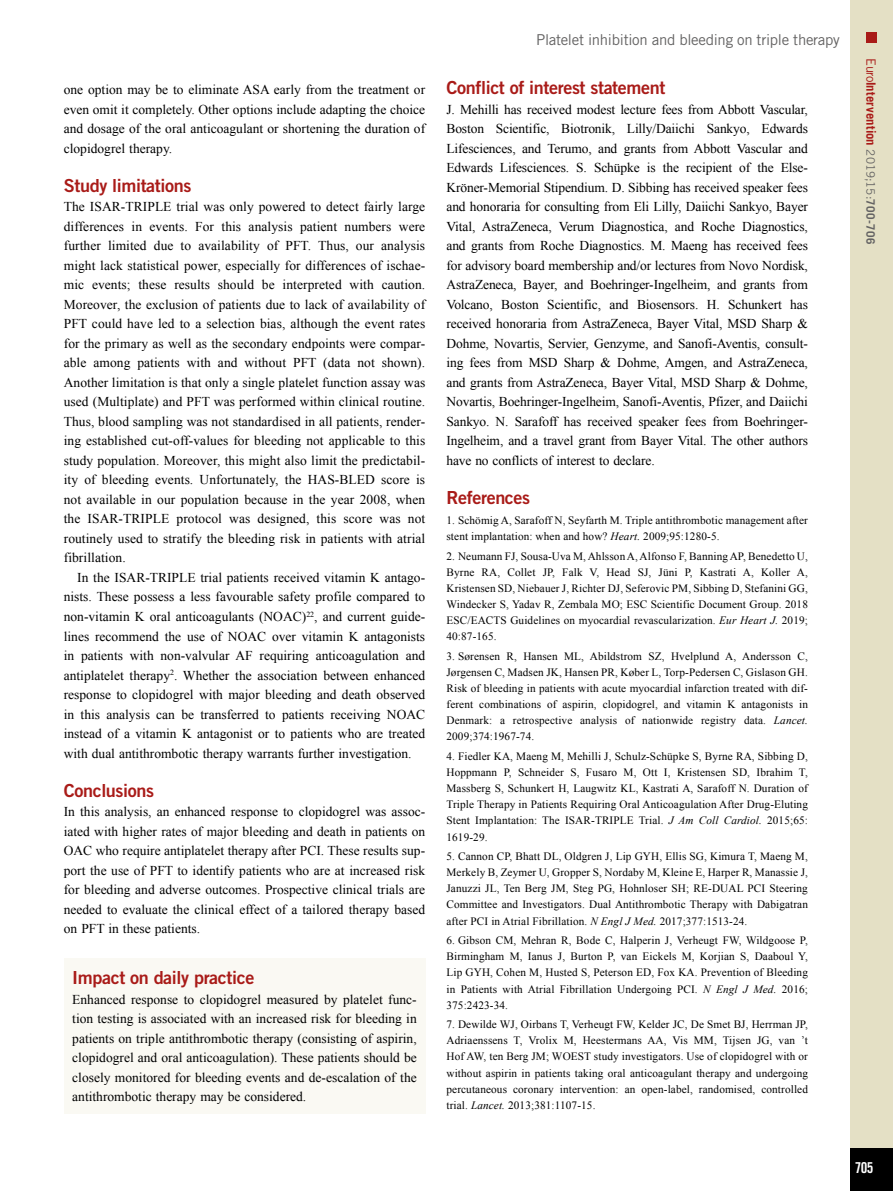
<style>
.page{position:relative;width:893px;height:1191px;background:#fff}
.page>*{position:absolute;margin:0;border:0;box-sizing:border-box;transform-origin:0 0}
.t1{font:18px "Trade Gothic LT Std Bd 2";letter-spacing:-.02em;color:#a91b18}
.t2{font:15px "Trade Gothic LT Std";letter-spacing:-.02em;color:#646363}
.t3{font:15px "Trade Gothic LT Std Bd Cn 20";color:#fff}
.t4{font:13.5px/19.5px "Times New Roman";color:#000;text-align:justify}
.t5{font:700 12.75px "Trade Gothic LT Std";letter-spacing:.005em;color:#a91b18}
.t6{font:11.25px/16px "Times New Roman";letter-spacing:.01em;color:#000;text-align:justify}
.s1{font-style:italic}
.s2{font-weight:400}
.s3{font-weight:400;font-size:11.7px;color:#646363}
.s4{font-size:11.7px;color:#646363}
</style>
<div class="page">
<div style="left:850px;top:0;width:43px;height:1191px;background:#e4e0c5"></div>
<div style="left:850px;top:1148px;width:43px;height:43px;background:#000"></div>
<div style="left:866px;top:32px;width:11px;height:10px;background:#a91b18"></div>
<div style="left:64px;top:958px;width:361px;height:156px;background:#faf9f3"></div>
<p class="t4" style="left:64px;top:80px;width:363px">one option may be to eliminate ASA early from the treatment or even omit it completely. Other options include adapting the choice and dosage of the oral anticoagulant or shortening the duration of clopidogrel therapy.</p>
<h1 class="t1" style="left:64px;top:174px;width:129px">Study limitations</h1>
<p class="t4" style="left:64px;top:197px;width:363px">The ISAR-TRIPLE trial was only powered to detect fairly large differences in events. For this analysis patient numbers were further limited due to availability of PFT. Thus, our analysis might lack statistical power, especially for differences of ischae&shy;mic events; these results should be interpreted with caution.<br>Moreover, the exclusion of patients due to lack of availability of PFT could have led to a selection bias, although the event rates for the primary as well as the secondary endpoints were compar&shy;able among patients with and without PFT (data not shown).<br>Another limitation is that only a single platelet function assay was used (Multiplate) and PFT was performed within clinical routine.<br>Thus, blood sampling was not standardised in all patients, render&shy;ing established cut-off-values for bleeding not applicable to this study population. Moreover, this might also limit the predictabil&shy;ity of bleeding events. Unfortunately, the HAS-BLED score is not available in our population because in the year 2008, when the ISAR-TRIPLE protocol was designed, this score was not routinely used to stratify the bleeding risk in patients with atrial fibrillation.</p>
<p class="t4" style="left:64px;top:567px;width:363px;text-indent:14px">In the ISAR-TRIPLE trial patients received vitamin K antago&shy;nists. These possess a less favourable safety profile compared to non-vitamin K oral anticoagulants (NOAC)<sup>22</sup>, and current guide&shy;lines recommend the use of NOAC over vitamin K antagonists in patients with non-valvular AF requiring anticoagulation and antiplatelet therapy<sup>2</sup>. Whether the association between enhanced response to clopidogrel with major bleeding and death observed in this analysis can be transferred to patients receiving NOAC instead of a vitamin K antagonist or to patients who are treated with dual antithrombotic therapy warrants further investigation.</p>
<h1 class="t1" style="left:64px;top:779px;width:92px">Conclusions</h1>
<p class="t4" style="left:64px;top:801px;width:363px">In this analysis, an enhanced response to clopidogrel was assoc&shy;iated with higher rates of major bleeding and death in patients on OAC who require antiplatelet therapy after PCI. These results sup&shy;port the use of PFT to identify patients who are at increased risk for bleeding and adverse outcomes. Prospective clinical trials are needed to evaluate the clinical effect of a tailored therapy based on PFT in these patients.</p>
<h1 class="t1" style="left:72px;top:966px;width:184px">Impact on daily practice</h1>
<p class="t4" style="left:72px;top:989px;width:346px">Enhanced response to clopidogrel measured by platelet func&shy;tion testing is associated with an increased risk for bleeding in patients on triple antithrombotic therapy (consisting of aspirin, clopidogrel and oral anticoagulation). These patients should be closely monitored for bleeding events and de-escalation of the antithrombotic therapy may be considered.</p>
<p class="t2" style="left:536px;top:30px;width:305px">Platelet inhibition and bleeding on triple therapy</p>
<h1 class="t1" style="left:446px;top:77px;width:220px">Conflict of interest statement</h1>
<p class="t4" style="left:446px;top:99px;width:363px">J. Mehilli has received modest lecture fees from Abbott Vascular, Boston Scientific, Biotronik, Lilly/Daiichi Sankyo, Edwards Lifesciences, and Terumo, and grants from Abbott Vascular and Edwards Lifesciences. S. Schüpke is the recipient of the Else-Kröner-Memorial Stipendium. D. Sibbing has received speaker fees and honoraria for consulting from Eli Lilly, Daiichi Sankyo, Bayer Vital, AstraZeneca, Verum Diagnostica, and Roche Diagnostics, and grants from Roche Diagnostics. M. Maeng has received fees for advisory board membership and/or lectures from Novo Nordisk, AstraZeneca, Bayer, and Boehringer-Ingelheim, and grants from Volcano, Boston Scientific, and Biosensors. H. Schunkert has received honoraria from AstraZeneca, Bayer Vital, MSD Sharp &amp; Dohme, Novartis, Servier, Genzyme, and Sanofi-Aventis, consult&shy;ing fees from MSD Sharp &amp; Dohme, Amgen, and AstraZeneca, and grants from AstraZeneca, Bayer Vital, MSD Sharp &amp; Dohme, Novartis, Boehringer-Ingelheim, Sanofi-Aventis, Pfizer, and Daiichi Sankyo. N. Sarafoff has received speaker fees from Boehringer-Ingelheim, and a travel grant from Bayer Vital. The other authors have no conflicts of interest to declare.</p>
<h1 class="t1" style="left:446px;top:486px;width:85px">References</h1>
<p class="t6" style="left:446px;top:512px;width:363px">1. Schömig A, Sarafoff N, Seyfarth M. Triple antithrombotic management after stent implantation: when and how? <span class="s1">Heart.</span> 2009;95:1280-5.</p>
<p class="t6" style="left:446px;top:547px;width:363px">2. Neumann FJ, Sousa-Uva M, Ahlsson A, Alfonso F, Banning AP, Benedetto U, Byrne RA, Collet JP, Falk V, Head SJ, Jüni P, Kastrati A, Koller A, Kristensen SD, Niebauer J, Richter DJ, Seferovic PM, Sibbing D, Stefanini GG, Windecker S, Yadav R, Zembala MO; ESC Scientific Document Group. 2018<br>ESC/EACTS Guidelines on myocardial revascularization. <span class="s1">Eur Heart J.</span> 2019; 40:87-165.</p>
<p class="t6" style="left:446px;top:648px;width:363px">3. Sørensen R, Hansen ML, Abildstrom SZ, Hvelplund A, Andersson C, Jørgensen C, Madsen JK, Hansen PR, Køber L, Torp-Pedersen C, Gislason GH.<br>Risk of bleeding in patients with acute myocardial infarction treated with dif&shy;ferent combinations of aspirin, clopidogrel, and vitamin K antagonists in Denmark: a retrospective analysis of nationwide registry data. <span class="s1">Lancet.<br></span>2009;374:1967-74.</p>
<p class="t6" style="left:446px;top:748px;width:363px">4. Fiedler KA, Maeng M, Mehilli J, Schulz-Schüpke S, Byrne RA, Sibbing D, Hoppmann P, Schneider S, Fusaro M, Ott I, Kristensen SD, Ibrahim T, Massberg S, Schunkert H, Laugwitz KL, Kastrati A, Sarafoff N. Duration of Triple Therapy in Patients Requiring Oral Anticoagulation After Drug-Eluting Stent Implantation: The ISAR-TRIPLE Trial. <span class="s1">J Am Coll Cardiol.</span> 2015;65:<br>1619-29.</p>
<p class="t6" style="left:446px;top:848px;width:363px">5. Cannon CP, Bhatt DL, Oldgren J, Lip GYH, Ellis SG, Kimura T, Maeng M, Merkely B, Zeymer U, Gropper S, Nordaby M, Kleine E, Harper R, Manassie J, Januzzi JL, Ten Berg JM, Steg PG, Hohnloser SH; RE-DUAL PCI Steering Committee and Investigators. Dual Antithrombotic Therapy with Dabigatran after PCI in Atrial Fibrillation. <span class="s1">N Engl J Med.</span> 2017;377:1513-24.</p>
<p class="t6" style="left:446px;top:932px;width:363px">6. Gibson CM, Mehran R, Bode C, Halperin J, Verheugt FW, Wildgoose P, Birmingham M, Ianus J, Burton P, van Eickels M, Korjian S, Daaboul Y, Lip GYH, Cohen M, Husted S, Peterson ED, Fox KA. Prevention of Bleeding in Patients with Atrial Fibrillation Undergoing PCI. <span class="s1">N Engl J Med.</span> 2016; 375:2423-34.</p>
<p class="t6" style="left:446px;top:1016px;width:363px">7. Dewilde WJ, Oirbans T, Verheugt FW, Kelder JC, De Smet BJ, Herrman JP, Adriaenssens T, Vrolix M, Heestermans AA, Vis MM, Tijsen JG, van ’t Hof AW, ten Berg JM; WOEST study investigators. Use of clopidogrel with or without aspirin in patients taking oral anticoagulant therapy and undergoing percutaneous coronary intervention: an open-label, randomised, controlled trial. <span class="s1">Lancet.</span> 2013;381:1107-15.</p>
<p class="t5" style="left:879px;top:58px;width:187px;rotate:90deg"><span class="s2">Euro</span>Intervention <span class="s3">2019;15:</span><span class="s4">700-706</span></p>
<p class="t3" style="left:855px;top:1158px;width:20px">705</p>
</div>
